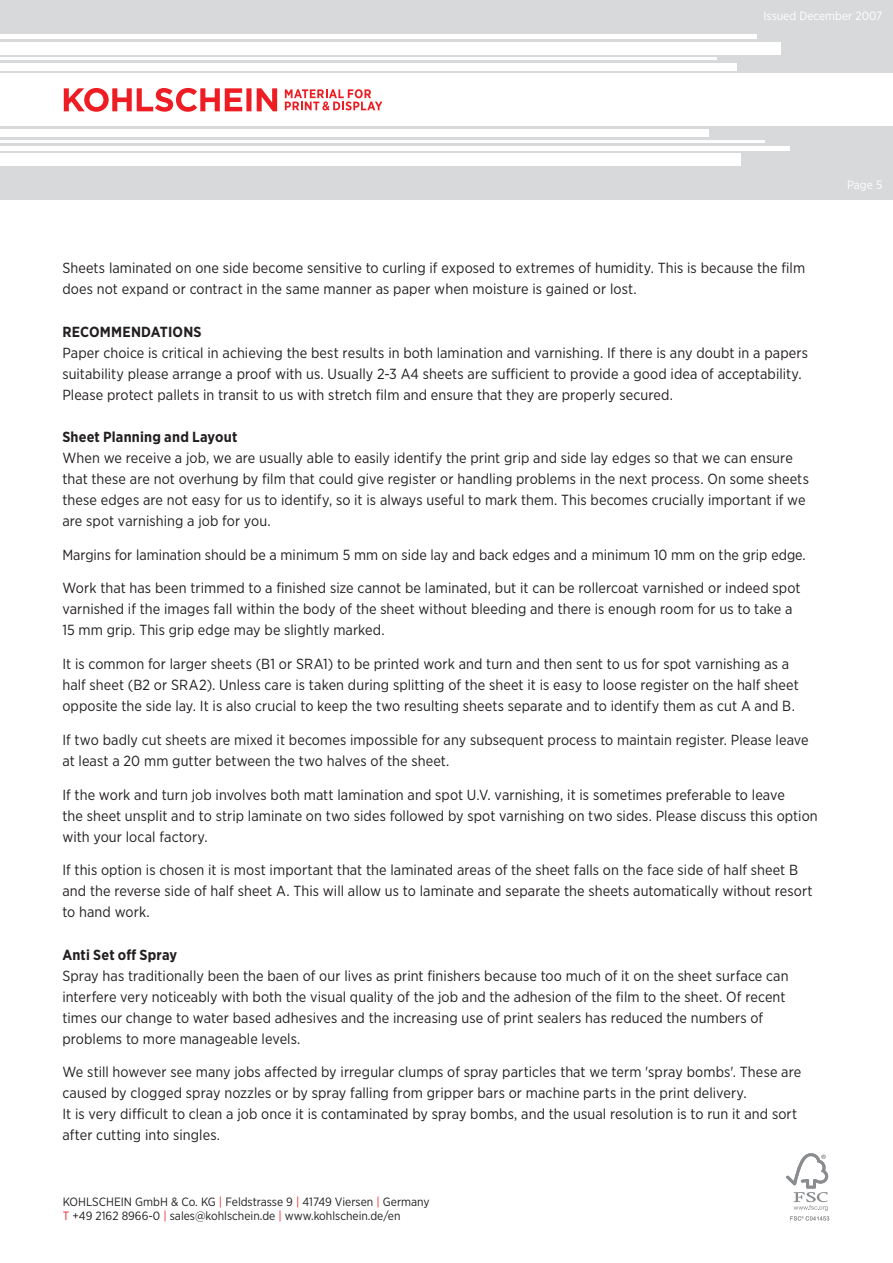
<style>
.page{position:relative;width:893px;height:1263px;background:#fff}
.page>*{position:absolute;margin:0;border:0;box-sizing:border-box;transform-origin:0 0}
.t1{font:14.7px/21px "Gotham Narrow";letter-spacing:.005em;color:#231f20}
.t2{font:700 14.7px "Gotham Narrow";letter-spacing:.015em;color:#231f20}
.t3{font:12px/14.4px "Gotham Narrow";color:#231f20}
.t4{font:12px "Gotham Narrow";color:#fff}
.s1{color:#ee1d23}
</style>
<div class="page">
<svg style="left:786px;top:1153px;width:43px;height:67px"></svg>
<div style="left:0;top:0;width:893px;height:200px;background:#d8d9db"></div>
<div style="left:0;top:73px;width:893px;height:53px;background:#fff"></div>
<div style="left:0;top:129px;width:708px;height:8px;background:#fff"></div>
<div style="left:0;top:63px;width:736px;height:8px;background:#fff"></div>
<hr style="left:0;top:140px;width:764px;height:3px;background:#fff">
<hr style="left:0;top:57px;width:716px;height:3px;background:#fff">
<div style="left:0;top:153px;width:741px;height:13px;background:#fff"></div>
<div style="left:0;top:42px;width:781px;height:12px;background:#fff"></div>
<hr style="left:0;top:146px;width:790px;height:4px;background:#fff">
<div style="left:0;top:34px;width:756px;height:5px;background:#fff"></div>
<svg style="left:64px;top:88px;width:213px;height:24px"></svg>
<svg style="left:285px;top:89px;width:97px;height:21px"></svg>
<p class="t4" style="left:763px;top:11px;width:120px">Issued December 2007</p>
<p class="t1" style="left:62px;top:258px;width:744px">Sheets laminated on one side become sensitive to curling if exposed to extremes of humidity. This is because the film does not expand or contract in the same manner as paper when moisture is gained or lost.</p>
<p class="t2" style="left:62px;top:325px;width:141px">RECOMMENDATIONS</p>
<p class="t1" style="left:62px;top:343px;width:747px">Paper choice is critical in achieving the best results in both lamination and varnishing. If there is any doubt in a papers suitability please arrange a proof with us. Usually 2-3 A4 sheets are sufficient to provide a good idea of acceptability.<br>Please protect pallets in transit to us with stretch film and ensure that they are properly secured.</p>
<p class="t2" style="left:62px;top:430px;width:176px">Sheet Planning and Layout</p>
<p class="t1" style="left:62px;top:448px;width:748px">When we receive a job, we are usually able to easily identify the print grip and side lay edges so that we can ensure that these are not overhung by film that could give register or handling problems in the next process. On some sheets these edges are not easy for us to identify, so it is always useful to mark them. This becomes crucially important if we are spot varnishing a job for you.</p>
<p class="t1" style="left:62px;top:545px;width:745px">Margins for lamination should be a minimum 5 mm on side lay and back edges and a minimum 10 mm on the grip edge.</p>
<p class="t1" style="left:62px;top:578px;width:740px">Work that has been trimmed to a finished size cannot be laminated, but it can be rollercoat varnished or indeed spot varnished if the images fall within the body of the sheet without bleeding and there is enough room for us to take a<br>15 mm grip. This grip edge may be slightly marked.</p>
<p class="t1" style="left:62px;top:654px;width:738px">It is common for larger sheets (B1 or SRA1) to be printed work and turn and then sent to us for spot varnishing as a half sheet (B2 or SRA2). Unless care is taken during splitting of the sheet it is easy to loose register on the half sheet opposite the side lay. It is also crucial to keep the two resulting sheets separate and to identify them as cut A and B.</p>
<p class="t1" style="left:62px;top:730px;width:748px">If two badly cut sheets are mixed it becomes impossible for any subsequent process to maintain register. Please leave at least a 20 mm gutter between the two halves of the sheet.</p>
<p class="t1" style="left:62px;top:785px;width:757px">If the work and turn job involves both matt lamination and spot U.V. varnishing, it is sometimes preferable to leave<br>the sheet unsplit and to strip laminate on two sides followed by spot varnishing on two sides. Please discuss this option with your local factory.</p>
<p class="t1" style="left:62px;top:860px;width:752px">If this option is chosen it is most important that the laminated areas of the sheet falls on the face side of half sheet B and the reverse side of half sheet A. This will allow us to laminate and separate the sheets automatically without resort to hand work.</p>
<p class="t2" style="left:62px;top:948px;width:116px">Anti Set off Spray</p>
<p class="t1" style="left:62px;top:966px;width:728px">Spray has traditionally been the baen of our lives as print finishers because too much of it on the sheet surface can interfere very noticeably with both the visual quality of the job and the adhesion of the film to the sheet. Of recent times our change to water based adhesives and the increasing use of print sealers has reduced the numbers of problems to more manageable levels.</p>
<p class="t1" style="left:62px;top:1062px;width:740px">We still however see many jobs affected by irregular clumps of spray particles that we term 'spray bombs'. These are caused by clogged spray nozzles or by spray falling from gripper bars or machine parts in the print delivery.<br>It is very difficult to clean a job once it is contaminated by spray bombs, and the usual resolution is to run it and sort after cutting into singles.</p>
<p class="t3" style="left:63px;top:1195px;width:368px">KOHLSCHEIN GmbH &amp; Co. KG <span class="s1">|</span> Feldstrasse 9 <span class="s1">|</span> 41749 Viersen <span class="s1">|</span> Germany<br><span class="s1">T</span> +49 2162 8966-0 <span class="s1">|</span> sales@kohlschein.de <span class="s1">|</span> www.kohlschein.de/en</p>
<p class="t4" style="left:847px;top:180px;width:37px">Page 5</p>
</div>
